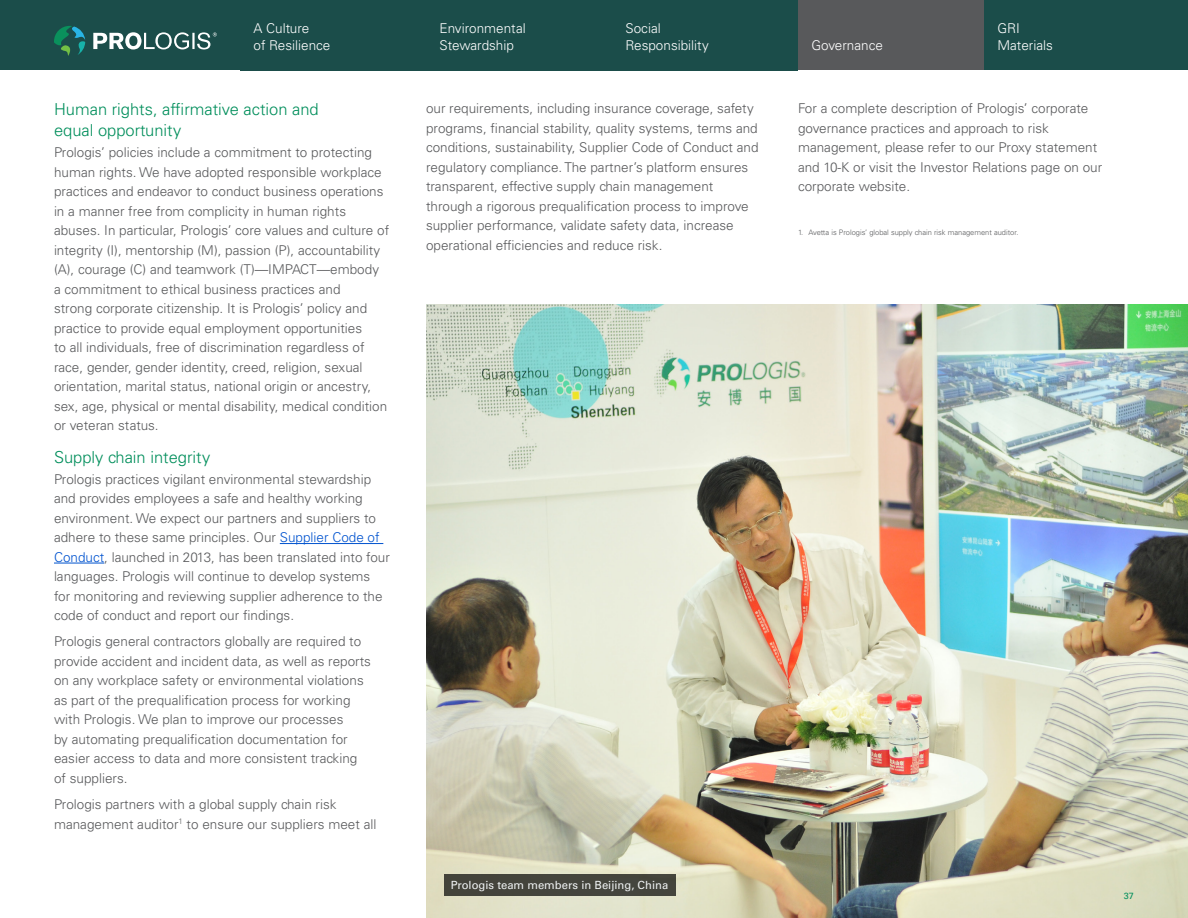
<style>
.page{position:relative;width:1188px;height:918px;background:#fff}
.page>*{position:absolute;margin:0;border:0;box-sizing:border-box;transform-origin:0 0}
.Subheadline_Kelly{font:300 16.5px/21px "Univers LT Std";color:#008e5b}
.Body_Copy{font:300 13.5px/19.5px "Univers LT Std";color:#58595b}
.Nav_Body{font:300 13.5px/16.5px "Univers LT Std";color:#fff}
.Caption_white{font:11.25px "Univers LT Std";color:#eff2f3}
.folio{font:9px "Univers LT Std";color:#008e5b}
.footnote_white{font:300 7.5px "Univers LT Std";color:#58595b}
.s1{color:#0053cf}
</style>
<div class="page">
<hr style="left:280px;top:543px;width:103px;height:1px;background:#0053cf">
<hr style="left:54px;top:563px;width:50px;height:1px;background:#0053cf">
<img style="left:426px;top:305px;width:762px;height:613px">
<div style="left:444px;top:874px;width:231px;height:22px;background:#44443c"></div>
<div style="left:0;top:0;width:1188px;height:70px;background:#1b4d4a"></div>
<svg style="left:54px;top:26px;width:31px;height:30px"></svg>
<svg style="left:93px;top:32px;width:124px;height:18px"></svg>
<div style="left:798px;top:0;width:186px;height:70px;background:#58595b"></div>
<p class="Nav_Body" style="left:254px;top:20px;width:79px">A Culture<br>of Resilience</p>
<p class="Subheadline_Kelly" style="left:54px;top:99px;width:266px">Human rights, affirmative action and equal opportunity</p>
<p class="Body_Copy" style="left:54px;top:143px;width:337px">Prologis’ policies include a commitment to protecting human rights. We have adopted responsible workplace practices and endeavor to conduct business operations in a manner free from complicity in human rights abuses. In particular, Prologis’ core values and culture of integrity (I), mentorship (M), passion (P), accountability (A), courage (C) and teamwork (T)—IMPACT—embody a commitment to ethical business practices and<br>strong corporate citizenship. It is Prologis’ policy and practice to provide equal employment opportunities<br>to all individuals, free of discrimination regardless of race, gender, gender identity, creed, religion, sexual orientation, marital status, national origin or ancestry, sex, age, physical or mental disability, medical condition or veteran status.</p>
<p class="Subheadline_Kelly" style="left:54px;top:446px;width:158px">Supply chain integrity</p>
<p class="Body_Copy" style="left:54px;top:469px;width:337px">Prologis practices vigilant environmental stewardship and provides employees a safe and healthy working environment. We expect our partners and suppliers to adhere to these same principles. Our <span class="s1">Supplier Code of Conduct</span>, launched in 2013, has been translated into four languages. Prologis will continue to develop systems<br>for monitoring and reviewing supplier adherence to the code of conduct and report our findings.</p>
<p class="Body_Copy" style="left:54px;top:632px;width:319px">Prologis general contractors globally are required to provide accident and incident data, as well as reports on any workplace safety or environmental violations as part of the prequalification process for working with Prologis. We plan to improve our processes<br>by automating prequalification documentation for easier access to data and more consistent tracking of suppliers.</p>
<p class="Body_Copy" style="left:54px;top:795px;width:324px">Prologis partners with a global supply chain risk management auditor<sup>1</sup> to ensure our suppliers meet all</p>
<p class="Nav_Body" style="left:440px;top:20px;width:88px">Environmental<br>Stewardship</p>
<p class="Nav_Body" style="left:626px;top:20px;width:85px">Social<br>Responsibility</p>
<p class="Nav_Body" style="left:812px;top:37px;width:73px">Governance</p>
<p class="Nav_Body" style="left:998px;top:20px;width:57px">GRI<br>Materials</p>
<p class="Body_Copy" style="left:426px;top:99px;width:334px">our requirements, including insurance coverage, safety programs, financial stability, quality systems, terms and conditions, sustainability, Supplier Code of Conduct and regulatory compliance. The partner’s platform ensures transparent, effective supply chain management through a rigorous prequalification process to improve supplier performance, validate safety data, increase operational efficiencies and reduce risk.</p>
<p class="Body_Copy" style="left:798px;top:99px;width:306px">For a complete description of Prologis’ corporate governance practices and approach to risk management, please refer to our Proxy statement and 10-K or visit the Investor Relations page on our corporate website.</p>
<p class="footnote_white" style="left:798px;top:228px;width:222px">1. Avetta is Prologis’ global supply chain risk management auditor.</p>
<p class="Caption_white" style="left:451px;top:878px;width:219px">Prologis team members in Beijing, China</p>
<p class="folio" style="left:1124px;top:890px;width:12px">37</p>
</div>
